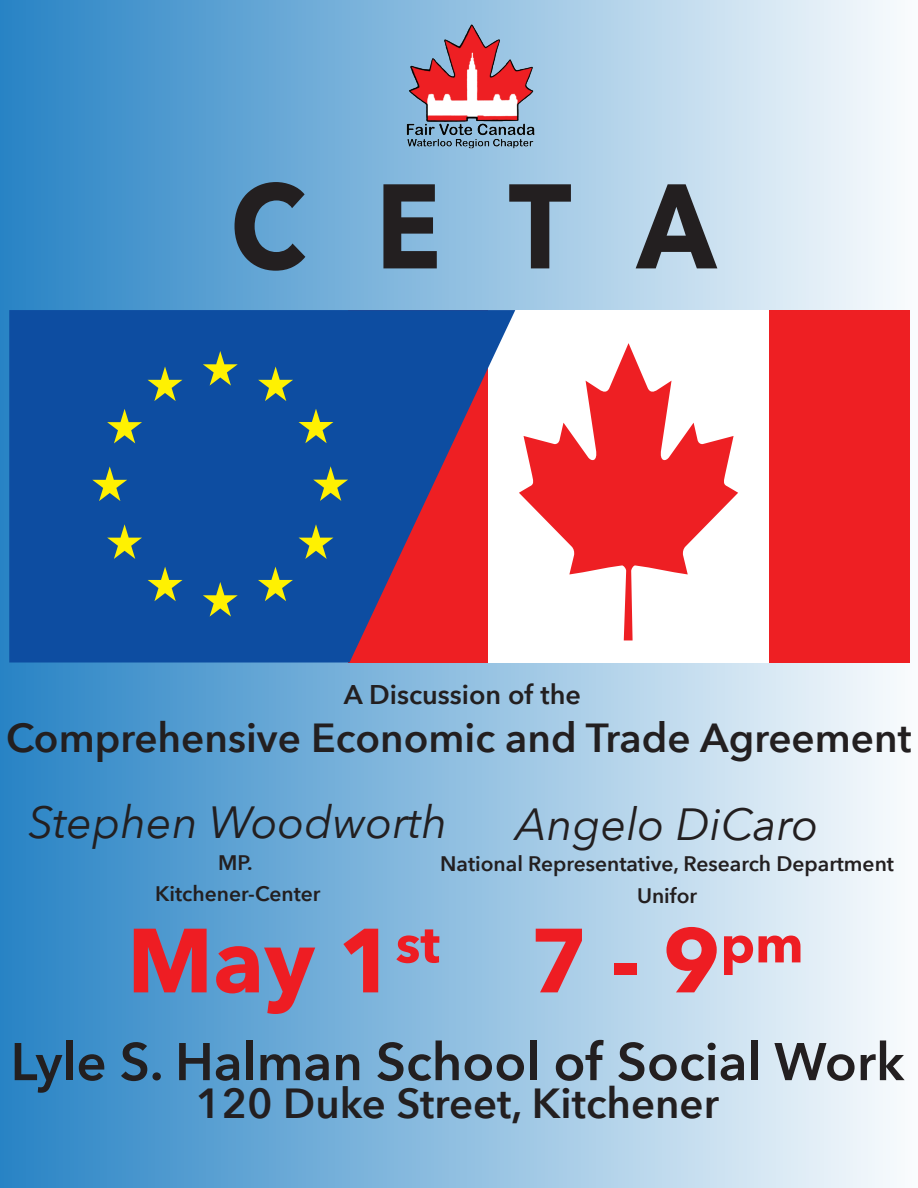
<style>
.page{position:relative;width:918px;height:1188px;background:#fff}
.page>*{position:absolute;margin:0;border:0;box-sizing:border-box;transform-origin:0 0}
.t1{font:700 118.8px "Avenir Next";color:#231f20;scale:.91 1}
.t2{font:700 90px "Avenir Next";color:#ee1d23}
.t3{font:600 52.5px "Avenir Next";color:#231f20}
.t4{font:italic 45px "Avenir Next";color:#231f20}
.t5{font:600 42px "Avenir Next";color:#231f20}
.t6{font:600 40.5px "Avenir Next";color:#231f20}
.t7{font:600 27px "Avenir Next";color:#231f20}
.t8{font:600 21px/31.5px "Avenir Next";color:#231f20;text-align:center}
</style>
<div class="page">
<div style="left:0;top:0;width:918px;height:1188px;background:linear-gradient(to right,#2883c5,#fafcfd)"></div>
<div style="left:348px;top:310px;width:561px;height:353px;background:#ee1f23"></div>
<div style="left:488px;top:310px;width:281px;height:353px;background:#fff"></div>
<svg style="left:519px;top:343px;width:219px;height:297px"></svg>
<svg style="left:9px;top:310px;width:506px;height:353px;fill:#0d4da1"></svg>
<svg style="left:203px;top:351px;width:35px;height:35px"></svg>
<svg style="left:148px;top:366px;width:34px;height:35px"></svg>
<svg style="left:107px;top:409px;width:35px;height:34px"></svg>
<svg style="left:92px;top:466px;width:35px;height:35px"></svg>
<svg style="left:107px;top:524px;width:35px;height:35px"></svg>
<svg style="left:148px;top:567px;width:35px;height:34px"></svg>
<svg style="left:203px;top:582px;width:35px;height:35px"></svg>
<svg style="left:258px;top:567px;width:35px;height:34px"></svg>
<svg style="left:299px;top:524px;width:34px;height:35px"></svg>
<svg style="left:313px;top:466px;width:35px;height:35px"></svg>
<svg style="left:299px;top:409px;width:34px;height:34px"></svg>
<svg style="left:258px;top:366px;width:35px;height:35px"></svg>
<img style="left:402px;top:22px;width:140px;height:129px">
<h1 class="t1" style="left:230px;top:124px;width:535px">C E T A</h1>
<p class="t7" style="left:344px;top:671px;width:239px">A Discussion of the</p>
<h3 class="t6" style="left:6px;top:703px;width:907px">Comprehensive Economic and Trade Agreement</h3>
<h3 class="t4" style="left:28px;top:784px;width:421px">Stephen Woodworth</h3>
<p class="t8" style="left:155px;top:846px;width:167px">MP.<br>Kitchener-Center</p>
<h3 class="t4" style="left:516px;top:786px;width:305px">Angelo DiCaro</h3>
<p class="t8" style="left:440px;top:847px;width:455px">National Representative, Research Department<br>Unifor</p>
<h2 class="t2" style="left:127px;top:883px;width:678px">May 1<sup>st</sup> 7 - 9<sup>pm</sup></h2>
<h3 class="t3" style="left:11px;top:1017px;width:895px">Lyle S. Halman School of Social Work</h3>
<h3 class="t5" style="left:196px;top:1067px;width:525px">120 Duke Street, Kitchener</h3>
</div>
